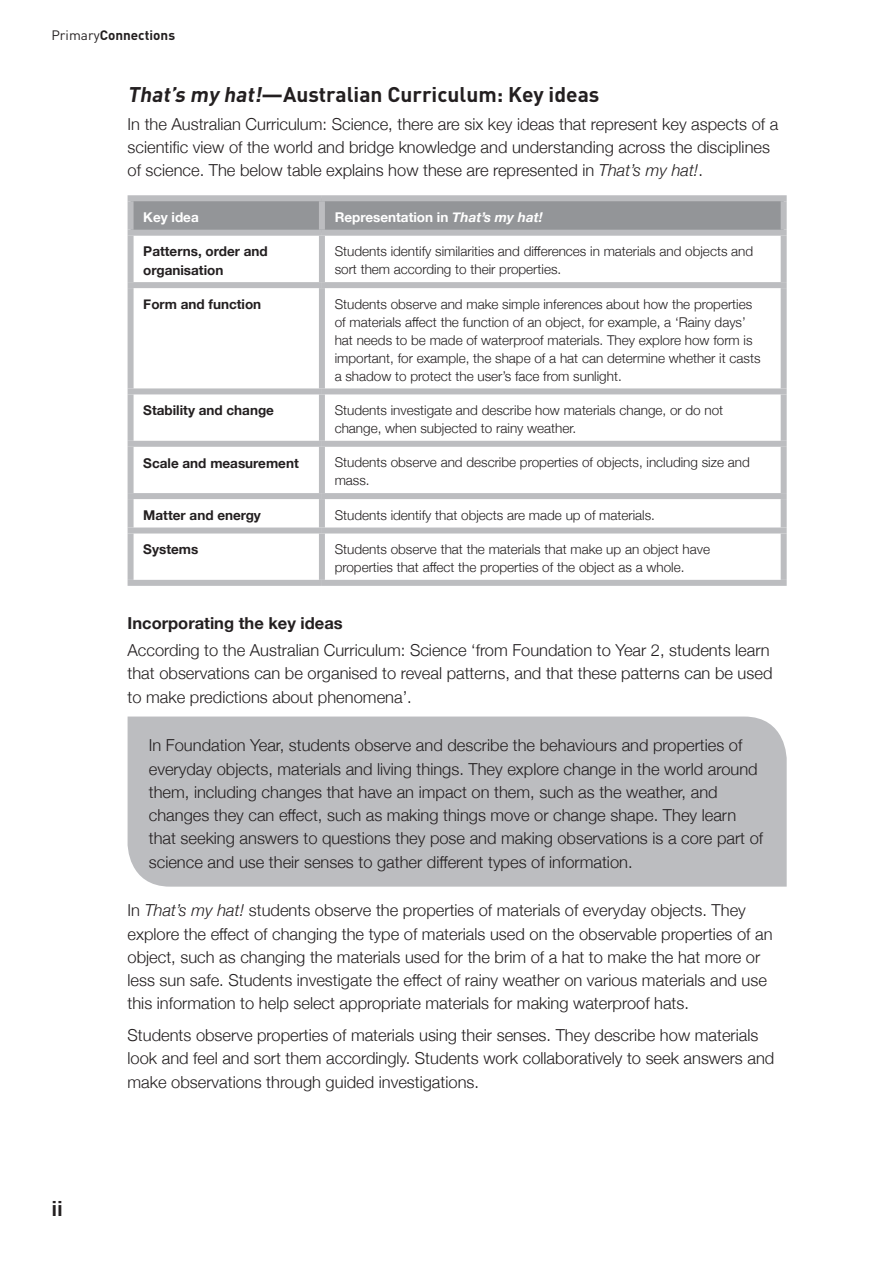
<style>
.page{position:relative;width:893px;height:1263px;background:#fff}
.page>*{position:absolute;margin:0;border:0;box-sizing:border-box;transform-origin:0 0}
.t1{font:700 21px "DIN";color:#231f20}
.Body{font:300 16.5px/23.2px "Helvetica Neue";color:#231f20}
.Body_indent{font:300 16.5px/23.2px "Helvetica Neue";color:#231f20}
.t2{font:700 16.5px "Helvetica Neue";color:#231f20}
.Body_ref{font:300 13.5px/18px "Helvetica Neue";color:#231f20}
.Body_ref-2{font:700 13.5px/18px "Helvetica Neue";color:#231f20}
.Body-2{font:700 13.5px "Helvetica Neue";color:#fff}
.t3{font:700 13.5px "DIN";color:#231f20}
.s1{font-weight:400}
.s2{font-style:italic}
</style>
<div class="page">
<div style="left:128px;top:716px;width:659px;height:171px;background:#bcbdc0"></div>
<svg style="left:134px;top:201px;width:647px;height:29px;background:#939598"></svg>
<div style="left:128px;top:201px;width:6px;height:29px;background:#bcbdc0"></div>
<div style="left:128px;top:195px;width:194px;height:6px;background:#bcbdc0"></div>
<div style="left:319px;top:201px;width:6px;height:29px;background:#bcbdc0"></div>
<div style="left:781px;top:201px;width:6px;height:29px;background:#bcbdc0"></div>
<div style="left:322px;top:195px;width:465px;height:6px;background:#bcbdc0"></div>
<div style="left:128px;top:236px;width:6px;height:46px;background:#bcbdc0"></div>
<div style="left:128px;top:230px;width:194px;height:6px;background:#bcbdc0"></div>
<div style="left:319px;top:236px;width:6px;height:46px;background:#bcbdc0"></div>
<div style="left:781px;top:236px;width:6px;height:46px;background:#bcbdc0"></div>
<div style="left:322px;top:230px;width:465px;height:6px;background:#bcbdc0"></div>
<div style="left:128px;top:288px;width:6px;height:100px;background:#bcbdc0"></div>
<div style="left:128px;top:282px;width:194px;height:6px;background:#bcbdc0"></div>
<div style="left:319px;top:288px;width:6px;height:100px;background:#bcbdc0"></div>
<div style="left:781px;top:288px;width:6px;height:100px;background:#bcbdc0"></div>
<div style="left:322px;top:282px;width:465px;height:6px;background:#bcbdc0"></div>
<div style="left:128px;top:394px;width:6px;height:47px;background:#bcbdc0"></div>
<div style="left:128px;top:388px;width:194px;height:6px;background:#bcbdc0"></div>
<div style="left:319px;top:394px;width:6px;height:47px;background:#bcbdc0"></div>
<div style="left:781px;top:394px;width:6px;height:47px;background:#bcbdc0"></div>
<div style="left:322px;top:388px;width:465px;height:6px;background:#bcbdc0"></div>
<div style="left:128px;top:447px;width:6px;height:46px;background:#bcbdc0"></div>
<div style="left:128px;top:441px;width:194px;height:6px;background:#bcbdc0"></div>
<div style="left:319px;top:447px;width:6px;height:46px;background:#bcbdc0"></div>
<div style="left:781px;top:447px;width:6px;height:46px;background:#bcbdc0"></div>
<div style="left:322px;top:441px;width:465px;height:6px;background:#bcbdc0"></div>
<div style="left:128px;top:499px;width:6px;height:28px;background:#bcbdc0"></div>
<div style="left:128px;top:493px;width:194px;height:6px;background:#bcbdc0"></div>
<div style="left:319px;top:499px;width:6px;height:28px;background:#bcbdc0"></div>
<div style="left:781px;top:499px;width:6px;height:28px;background:#bcbdc0"></div>
<div style="left:322px;top:493px;width:465px;height:6px;background:#bcbdc0"></div>
<div style="left:128px;top:533px;width:6px;height:47px;background:#bcbdc0"></div>
<div style="left:128px;top:527px;width:194px;height:6px;background:#bcbdc0"></div>
<div style="left:128px;top:580px;width:194px;height:6px;background:#bcbdc0"></div>
<div style="left:319px;top:533px;width:6px;height:47px;background:#bcbdc0"></div>
<div style="left:781px;top:533px;width:6px;height:47px;background:#bcbdc0"></div>
<div style="left:322px;top:527px;width:465px;height:6px;background:#bcbdc0"></div>
<div style="left:322px;top:580px;width:465px;height:6px;background:#bcbdc0"></div>
<p class="t3" style="left:51px;top:26px;width:125px"><span class="s1">Primary</span>Connections</p>
<h2 class="t1" style="left:128px;top:80px;width:473px"><span class="s2">That’s my hat!</span>—Australian Curriculum: Key ideas</h2>
<p class="Body" style="left:128px;top:111px;width:652px">In the Australian Curriculum: Science, there are six key ideas that represent key aspects of a scientific view of the world and bridge knowledge and understanding across the disciplines of science. The below table explains how these are represented in <span class="s2">That’s my hat!</span>.</p>
<p class="Body-2" style="left:143px;top:207px;width:57px">Key idea</p>
<p class="Body-2" style="left:335px;top:207px;width:210px">Representation in <span class="s2">That’s my hat!</span></p>
<p class="Body_ref-2" style="left:143px;top:243px;width:126px">Patterns, order and organisation</p>
<p class="Body_ref" style="left:335px;top:242px;width:420px">Students identify similarities and differences in materials and objects and sort them according to their properties.</p>
<p class="Body_ref-2" style="left:143px;top:295px;width:119px">Form and function</p>
<p class="Body_ref" style="left:335px;top:294px;width:427px">Students observe and make simple inferences about how the properties of materials affect the function of an object, for example, a ‘Rainy days’ hat needs to be made of waterproof materials. They explore how form is important, for example, the shape of a hat can determine whether it casts a shadow to protect the user’s face from sunlight.</p>
<p class="Body_ref-2" style="left:143px;top:402px;width:132px">Stability and change</p>
<p class="Body_ref" style="left:335px;top:400px;width:390px">Students investigate and describe how materials change, or do not change, when subjected to rainy weather.</p>
<p class="Body_ref-2" style="left:143px;top:454px;width:157px">Scale and measurement</p>
<p class="Body_ref" style="left:335px;top:453px;width:417px">Students observe and describe properties of objects, including size and mass.</p>
<p class="Body_ref-2" style="left:143px;top:506px;width:119px">Matter and energy</p>
<p class="Body_ref" style="left:335px;top:505px;width:322px">Students identify that objects are made up of materials.</p>
<p class="Body_ref-2" style="left:143px;top:541px;width:56px">Systems</p>
<p class="Body_ref" style="left:335px;top:539px;width:377px">Students observe that the materials that make up an object have properties that affect the properties of the object as a whole.</p>
<p class="t1" style="left:51px;top:1194px;width:13px">ii</p>
<h3 class="t2" style="left:128px;top:610px;width:217px">Incorporating the key ideas</h3>
<p class="Body" style="left:128px;top:637px;width:646px">According to the Australian Curriculum: Science ‘from Foundation to Year 2, students learn that observations can be organised to reveal patterns, and that these patterns can be used to make predictions about phenomena’.</p>
<p class="Body_indent" style="left:149px;top:733px;width:616px">In Foundation Year, students observe and describe the behaviours and properties of everyday objects, materials and living things. They explore change in the world around them, including changes that have an impact on them, such as the weather, and changes they can effect, such as making things move or change shape. They learn that seeking answers to questions they pose and making observations is a core part of science and use their senses to gather different types of information.</p>
<p class="Body" style="left:128px;top:898px;width:646px">In <span class="s2">That’s my hat!</span> students observe the properties of materials of everyday objects. They explore the effect of changing the type of materials used on the observable properties of an object, such as changing the materials used for the brim of a hat to make the hat more or less sun safe. Students investigate the effect of rainy weather on various materials and use this information to help select appropriate materials for making waterproof hats.</p>
<p class="Body" style="left:128px;top:1022px;width:648px">Students observe properties of materials using their senses. They describe how materials look and feel and sort them accordingly. Students work collaboratively to seek answers and make observations through guided investigations.</p>
</div>
